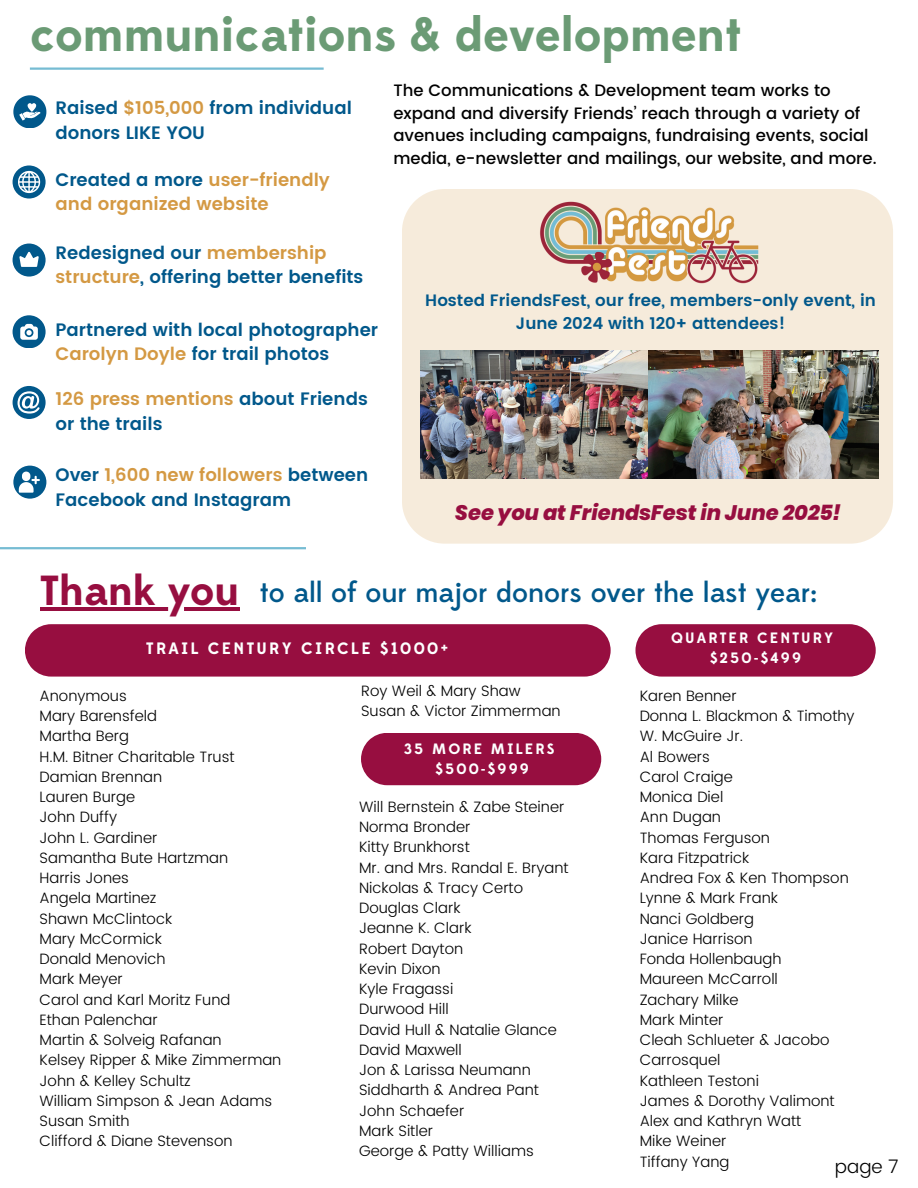
<style>
.page{position:relative;width:918px;height:1188px;background:#fff}
.page>*{position:absolute;margin:0;border:0;box-sizing:border-box;transform-origin:0 0}
.t1{font:700 48px "Edmondsans";color:#6b9b75}
.t2{font:700 42px "Edmondsans";color:#970e40}
.t3{font:500 28.5px "Edmondsans";color:#01588b}
.t4{font:italic 800 21px "Poppins";color:#970e40}
.t5{font:300 18.45px "Poppins";color:#000}
.t6{font:600 18px/24.8px "Poppins";color:#01588b}
.t7{font:600 18px/24.8px "Poppins";color:#d49943}
.t8{font:500 16.5px/22.5px "Poppins";color:#000}
.t9{font:600 16.5px/22.5px "Poppins";color:#01588b;text-align:center}
.t10{font:700 16.5px "Edmondsans";letter-spacing:.14em;color:#feffff}
.t11{font:300 15px "Poppins";color:#000}
.t12{font:700 15px "Edmondsans";letter-spacing:.14em;color:#feffff}
.s1{color:#d49943}
.s2{color:#01588b}
</style>
<div class="page">
<hr style="left:30px;top:67px;width:294px;height:3px;background:#76bcd3">
<div style="left:402px;top:189px;width:491px;height:355px;background:#f6ebdb"></div>
<img style="left:537px;top:195px;width:223px;height:90px">
<img style="left:420px;top:350px;width:459px;height:128px">
<hr style="left:0;top:547px;width:306px;height:2px;background:#76bcd3">
<svg style="left:13px;top:95px;width:33px;height:33px"></svg>
<svg style="left:13px;top:165px;width:32px;height:33px"></svg>
<svg style="left:13px;top:244px;width:32px;height:32px"></svg>
<svg style="left:13px;top:315px;width:32px;height:33px"></svg>
<div style="left:13px;top:386px;width:33px;height:33px;background:#01588b;border-radius:50%"></div>
<svg style="left:18px;top:391px;width:22px;height:23px"></svg>
<div style="left:13px;top:466px;width:33px;height:33px;background:#01588b;border-radius:50%"></div>
<svg style="left:19px;top:472px;width:21px;height:21px"></svg>
<hr style="left:40px;top:607px;width:199px;height:3px;background:#970e40">
<div style="left:25px;top:624px;width:586px;height:53px;background:#970e40"></div>
<div style="left:361px;top:733px;width:240px;height:52px;background:#970e40"></div>
<svg style="left:635px;top:624px;width:241px;height:53px;background:#9d1c4b"></svg>
<h1 class="t1" style="left:30px;top:15px;width:713px">communications &amp; development</h1>
<h5 class="t6" style="left:56px;top:96px;width:298px">Raised <span class="s1">$105,000</span> from individual donors LIKE YOU</h5>
<p class="t7" style="left:56px;top:167px;width:276px"><span class="s2">Created a more</span> user-friendly and organized website</p>
<p class="t6" style="left:56px;top:240px;width:309px">Redesigned our <span class="s1">membership structure</span>, offering better benefits</p>
<h5 class="t6" style="left:56px;top:317px;width:324px">Partnered with local photographer<br><span class="s1">Carolyn Doyle</span> for trail photos</h5>
<p class="t6" style="left:56px;top:387px;width:314px"><span class="s1">126 press mentions</span> about Friends or the trails</p>
<p class="t6" style="left:56px;top:462px;width:314px">Over <span class="s1">1,600 new followers</span> between<br>Facebook and Instagram</p>
<h5 class="t8" style="left:393px;top:79px;width:485px">The Communications &amp; Development team works to expand and diversify Friends’ reach through a variety of avenues including campaigns, fundraising events, social media, e-newsletter and mailings, our website, and more.</h5>
<p class="t9" style="left:425px;top:289px;width:452px">Hosted FriendsFest, our free, members-only event, in<br>June 2024 with 120+ attendees!</p>
<p class="t4" style="left:455px;top:498px;width:387px">See you at FriendsFest in June 2025!</p>
<h5 class="t2" style="left:40px;top:573px;width:201px">Thank you</h5>
<p class="t3" style="left:260px;top:581px;width:559px">to all of our major donors over the last year:</p>
<h5 class="t10" style="left:146px;top:642px;width:303px">TRAIL CENTURY CIRCLE $1000+</h5>
<p class="t11" style="left:40px;top:687px;width:89px">Anonymous</p>
<p class="t11" style="left:40px;top:707px;width:119px">Mary Barensfeld</p>
<p class="t11" style="left:40px;top:728px;width:91px">Martha Berg</p>
<p class="t11" style="left:40px;top:748px;width:197px">H.M. Bitner Charitable Trust</p>
<p class="t11" style="left:40px;top:768px;width:124px">Damian Brennan</p>
<p class="t11" style="left:40px;top:788px;width:97px">Lauren Burge</p>
<h4 class="t11" style="left:40px;top:809px;width:79px">John Duffy</h4>
<h2 class="t11" style="left:40px;top:829px;width:119px">John L. Gardiner</h2>
<h3 class="t11" style="left:40px;top:849px;width:190px">Samantha Bute Hartzman</h3>
<p class="t11" style="left:40px;top:869px;width:91px">Harris Jones</p>
<p class="t11" style="left:40px;top:890px;width:118px">Angela Martinez</p>
<p class="t11" style="left:40px;top:910px;width:134px">Shawn McClintock</p>
<p class="t11" style="left:40px;top:930px;width:124px">Mary McCormick</p>
<p class="t11" style="left:40px;top:950px;width:127px">Donald Menovich</p>
<p class="t11" style="left:40px;top:971px;width:85px">Mark Meyer</p>
<p class="t11" style="left:40px;top:991px;width:192px">Carol and Karl Moritz Fund</p>
<p class="t11" style="left:40px;top:1011px;width:120px">Ethan Palenchar</p>
<p class="t11" style="left:40px;top:1031px;width:184px">Martin &amp; Solveig Rafanan</p>
<p class="t11" style="left:40px;top:1052px;width:243px">Kelsey Ripper &amp; Mike Zimmerman</p>
<p class="t11" style="left:40px;top:1072px;width:153px">John &amp; Kelley Schultz</p>
<p class="t11" style="left:40px;top:1092px;width:234px">William Simpson &amp; Jean Adams</p>
<p class="t11" style="left:40px;top:1112px;width:92px">Susan Smith</p>
<p class="t11" style="left:40px;top:1133px;width:195px">Clifford &amp; Diane Stevenson</p>
<p class="t12" style="left:671px;top:631px;width:164px">QUARTER CENTURY</p>
<p class="t12" style="left:710px;top:652px;width:93px">$250-$499</p>
<p class="t11" style="left:361px;top:682px;width:161px">Roy Weil &amp; Mary Shaw</p>
<p class="t11" style="left:361px;top:702px;width:201px">Susan &amp; Victor Zimmerman</p>
<p class="t11" style="left:640px;top:687px;width:99px">Karen Benner</p>
<p class="t11" style="left:640px;top:707px;width:216px">Donna L. Blackmon &amp; Timothy</p>
<p class="t11" style="left:640px;top:728px;width:105px">W. McGuire Jr.</p>
<p class="t11" style="left:640px;top:748px;width:72px">Al Bowers</p>
<p class="t11" style="left:640px;top:768px;width:95px">Carol Craige</p>
<p class="t11" style="left:640px;top:788px;width:85px">Monica Diel</p>
<p class="t11" style="left:640px;top:809px;width:83px">Ann Dugan</p>
<p class="t11" style="left:640px;top:829px;width:132px">Thomas Ferguson</p>
<p class="t11" style="left:640px;top:849px;width:111px">Kara Fitzpatrick</p>
<p class="t11" style="left:640px;top:869px;width:211px">Andrea Fox &amp; Ken Thompson</p>
<p class="t11" style="left:640px;top:890px;width:140px">Lynne &amp; Mark Frank</p>
<p class="t11" style="left:640px;top:910px;width:116px">Nanci Goldberg</p>
<p class="t11" style="left:640px;top:930px;width:115px">Janice Harrison</p>
<p class="t11" style="left:640px;top:950px;width:144px">Fonda Hollenbaugh</p>
<p class="t11" style="left:640px;top:971px;width:140px">Maureen McCarroll</p>
<p class="t11" style="left:640px;top:991px;width:101px">Zachary Milke</p>
<p class="t11" style="left:640px;top:1011px;width:85px">Mark Minter</p>
<p class="t11" style="left:640px;top:1031px;width:191px">Cleah Schlueter &amp; Jacobo</p>
<p class="t11" style="left:640px;top:1052px;width:82px">Carrosquel</p>
<p class="t11" style="left:640px;top:1072px;width:121px">Kathleen Testoni</p>
<p class="t11" style="left:640px;top:1092px;width:197px">James &amp; Dorothy Valimont</p>
<p class="t11" style="left:640px;top:1112px;width:163px">Alex and Kathryn Watt</p>
<p class="t11" style="left:640px;top:1133px;width:88px">Mike Weiner</p>
<p class="t11" style="left:640px;top:1153px;width:91px">Tiffany Yang</p>
<p class="t12" style="left:404px;top:743px;width:152px">35 MORE MILERS</p>
<p class="t12" style="left:436px;top:763px;width:95px">$500-$999</p>
<p class="t11" style="left:359px;top:798px;width:207px">Will Bernstein &amp; Zabe Steiner</p>
<p class="t11" style="left:359px;top:818px;width:113px">Norma Bronder</p>
<p class="t11" style="left:359px;top:838px;width:112px">Kitty Brunkhorst</p>
<p class="t11" style="left:359px;top:859px;width:211px">Mr. and Mrs. Randal E. Bryant</p>
<p class="t11" style="left:359px;top:879px;width:166px">Nickolas &amp; Tracy Certo</p>
<p class="t11" style="left:359px;top:899px;width:103px">Douglas Clark</p>
<p class="t11" style="left:359px;top:919px;width:114px">Jeanne K. Clark</p>
<p class="t11" style="left:359px;top:940px;width:106px">Robert Dayton</p>
<p class="t11" style="left:359px;top:960px;width:83px">Kevin Dixon</p>
<p class="t11" style="left:359px;top:980px;width:96px">Kyle Fragassi</p>
<p class="t11" style="left:359px;top:1000px;width:91px">Durwood Hill</p>
<p class="t11" style="left:359px;top:1021px;width:199px">David Hull &amp; Natalie Glance</p>
<p class="t11" style="left:359px;top:1041px;width:104px">David Maxwell</p>
<p class="t11" style="left:359px;top:1061px;width:173px">Jon &amp; Larissa Neumann</p>
<p class="t11" style="left:359px;top:1081px;width:181px">Siddharth &amp; Andrea Pant</p>
<p class="t11" style="left:359px;top:1102px;width:107px">John Schaefer</p>
<p class="t11" style="left:359px;top:1122px;width:75px">Mark Sitler</p>
<p class="t11" style="left:359px;top:1142px;width:176px">George &amp; Patty Williams</p>
<h5 class="t5" style="left:835px;top:1156px;width:65px">page 7</h5>
</div>
